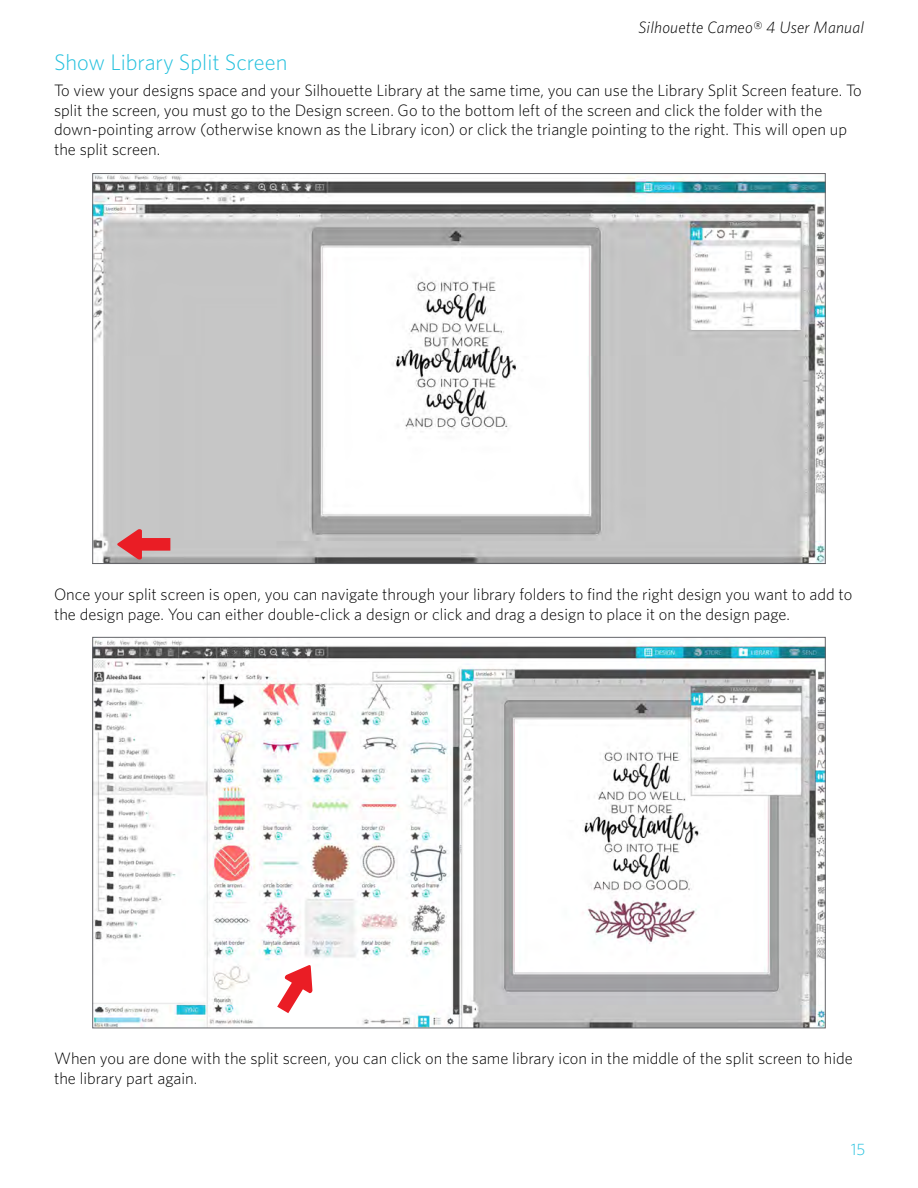
<style>
.page{position:relative;width:918px;height:1188px;background:#fff}
.page>*{position:absolute;margin:0;border:0;box-sizing:border-box;transform-origin:0 0}
.t1{font:300 22.5px "Whitney";color:#25c1de}
.t2{font:300 16.5px/19.8px "Whitney";color:#000}
.t3{font:italic 300 16.5px "Whitney";letter-spacing:.01em;color:#000}
.t4{font:300 16.5px "Whitney";color:#25c1de}
</style>
<div class="page">
<img style="left:94px;top:175px;width:730px;height:387px">
<svg style="left:117px;top:529px;width:53px;height:31px;background:#d47174"></svg>
<img style="left:94px;top:639px;width:730px;height:387px">
<svg style="left:277px;top:965px;width:35px;height:48px"></svg>
<p class="t3" style="left:639px;top:18px;width:227px">Silhouette Cameo® 4 User Manual</p>
<h1 class="t1" style="left:54px;top:49px;width:235px">Show Library Split Screen</h1>
<p class="t2" style="left:54px;top:80px;width:809px">To view your designs space and your Silhouette Library at the same time, you can use the Library Split Screen feature. To split the screen, you must go to the Design screen. Go to the bottom left of the screen and click the folder with the down-pointing arrow (otherwise known as the Library icon) or click the triangle pointing to the right. This will open up the split screen.</p>
<p class="t2" style="left:54px;top:584px;width:800px">Once your split screen is open, you can navigate through your library folders to find the right design you want to add to the design page. You can either double-click a design or click and drag a design to place it on the design page.</p>
<p class="t2" style="left:54px;top:1048px;width:800px">When you are done with the split screen, you can click on the same library icon in the middle of the split screen to hide the library part again.</p>
<p class="t4" style="left:851px;top:1139px;width:16px">15</p>
</div>
